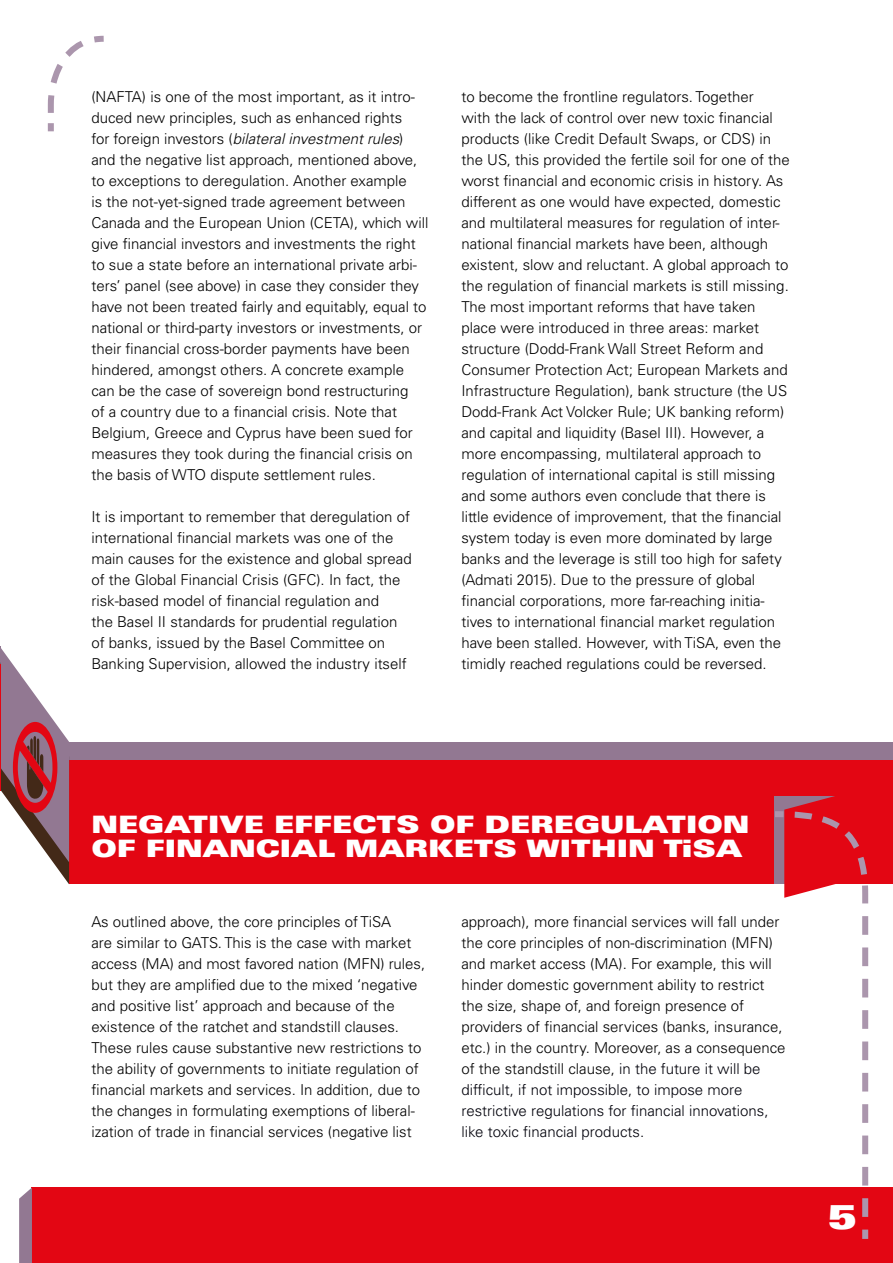
<style>
.page{position:relative;width:893px;height:1263px;background:#fff}
.page>*{position:absolute;margin:0;border:0;box-sizing:border-box;transform-origin:0 0}
.subtitles{font:33.9px "Univers LT Std X Black Ex";color:#fff}
.txt{font:24px/24px "Univers LT Std X Black Ex";color:#fff}
.txt-2{font:300 15px/21px "Univers LT Std";color:#000}
.s1{font-style:italic}
.s2{color:#00000a}
</style>
<div class="page">
<div style="left:32px;top:1187px;width:861px;height:76px;background:#e30613"></div>
<svg style="left:19px;top:1187px;width:13px;height:76px"></svg>
<div style="left:69px;top:752px;width:824px;height:132px;background:#e30613"></div>
<div style="left:68px;top:742px;width:825px;height:17px;background:#927892"></div>
<svg style="left:0;top:647px;width:69px;height:237px"></svg>
<svg style="left:47px;top:35px;width:57px;height:97px"></svg>
<svg style="left:774px;top:796px;width:95px;height:443px"></svg>
<p class="txt-2" style="left:91px;top:86px;width:338px">(NAFTA) is one of the most important, as it intro&shy;duced new principles, such as enhanced rights<br>for foreign investors (<span class="s1">bilateral investment rules</span>) and the negative list approach, mentioned above, to exceptions to deregulation. Another example<br>is the not-yet-signed trade agreement between Canada and the European Union (CETA), which will give financial investors and investments the right to sue a state before an international private arbi&shy;ters’ panel (see above) in case they consider they have not been treated fairly and equitably, equal to national or third-party investors or investments, or their financial cross-border payments have been hindered, amongst others. A concrete example can be the case of sovereign bond restructuring<br>of a country due to a financial crisis. Note that Belgium, Greece and Cyprus have been sued for measures they took during the financial crisis on the basis of WTO dispute settlement rules.</p>
<p class="txt-2" style="left:91px;top:506px;width:322px">It is important to remember that deregulation of international financial markets was one of the main causes for the existence and global spread of the Global Financial Crisis (GFC). In fact, the risk-based model of financial regulation and<br>the Basel II standards for prudential regulation of banks, issued by the Basel Committee on Banking Supervision, allowed the industry itself</p>
<p class="txt-2" style="left:461px;top:86px;width:330px">to become the frontline regulators. Together<br>with the lack of control over new toxic financial products (like Credit Default Swaps, or CDS) in the US, this provided the fertile soil for one of the worst financial and economic crisis in history. As different as one would have expected, domestic and multilateral measures for regulation of inter&shy;national financial markets have been, although existent, slow and reluctant. A global approach to the regulation of financial markets is still missing.<br>The most important reforms that have taken place were introduced in three areas: market structure (Dodd-Frank Wall Street Reform and Consumer Protection Act; European Markets and Infrastructure Regulation), bank structure (the US Dodd-Frank Act Volcker Rule; UK banking reform) and capital and liquidity (Basel III). However, a more encompassing, multilateral approach to regulation of international capital is still missing and some authors even conclude that there is little evidence of improvement, that the financial system today is even more dominated by large banks and the leverage is still too high for safety (Admati 2015). Due to the pressure of global financial corporations, more far-reaching initia&shy;tives to international financial market regulation have been stalled. However, with TiSA, even the timidly reached regulations could be reversed.</p>
<p class="txt" style="left:91px;top:813px;width:660px">NEGATIVE EFFECTS OF DEREGULATION<br>OF FINANCIAL MARKETS WITHIN TiSA</p>
<p class="txt-2" style="left:91px;top:911px;width:335px">As outlined above, the core principles of TiSA<br>are similar to GATS. This is the case with market access (MA) and most favored nation (MFN) rules, but they are amplified due to the mixed ‘negative and positive list’ approach and because of the existence of the ratchet and standstill clauses.<br>These rules cause substantive new restrictions to the ability of governments to initiate regulation of financial markets and services. In addition, due to the changes in formulating exemptions of liberal&shy;ization of trade in financial services (negative list</p>
<p class="txt-2" style="left:461px;top:911px;width:326px">approach), more financial services will fall under the core principles of non-discrimination (MFN) and market access (MA). For example, this will hinder domestic government ability to restrict the size, shape of, and foreign presence of providers of financial services (banks, insurance, etc.) in the country. Moreover, as a consequence of the standstill clause, <span class="s2">in the future it will be difficult, if not impossible, to impose more restrictive regulations for financial innovations, like toxic financial products.</span></p>
<p class="subtitles" style="left:828px;top:1196px;width:30px">5</p>
</div>
